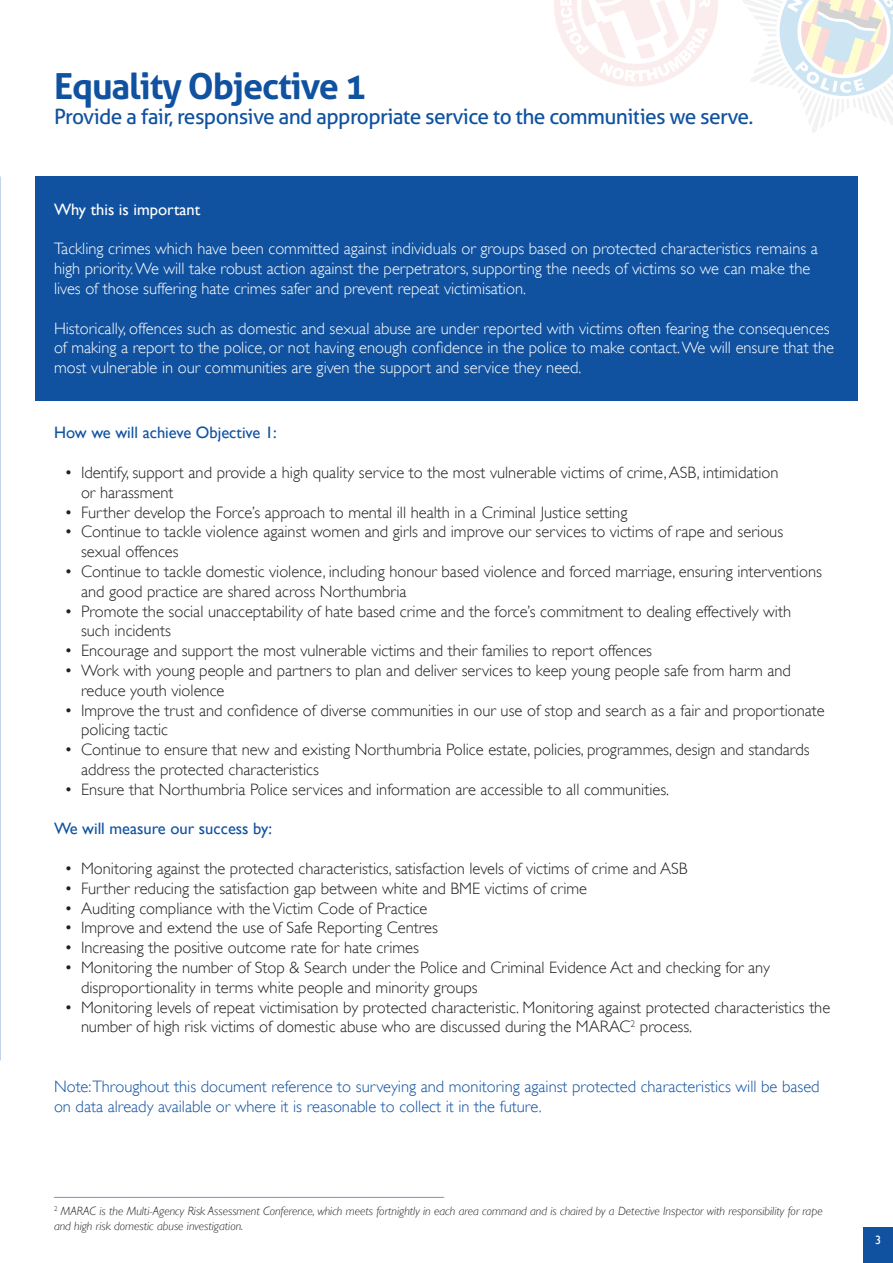
<style>
.page{position:relative;width:893px;height:1263px;background:#fff}
.page>*{position:absolute;margin:0;border:0;box-sizing:border-box;transform-origin:0 0}
.t1{font:700 36px "Aller";letter-spacing:-.03em;color:#1052a0}
.t2{font:21px "Aller";letter-spacing:-.03em;color:#1052a0}
.t3{font:300 16.5px/19.8px "Gill Sans";color:#231f20}
.t4{font:300 16.5px/19.8px "Gill Sans";color:#fff}
.t5{font:300 16.5px/19.8px "Gill Sans";color:#1052a0}
.t6{font:16.5px "Gill Sans";color:#1052a0}
.t7{font:16.5px "Gill Sans";color:#fff}
.t8{font:italic 300 12px/18.6px "Gill Sans";color:#231f20}
.t9{font:12px "Gill Sans";color:#fff}
.s1{font-style:normal;color:#1052a0}
</style>
<div class="page">
<div style="left:35px;top:176px;width:822px;height:225px;background:#1052a0"></div>
<svg style="left:554px;top:0;width:164px;height:86px"></svg>
<svg style="left:743px;top:0;width:150px;height:133px"></svg>
<div style="left:863px;top:1228px;width:30px;height:35px;background:#1052a0"></div>
<h1 class="t1" style="left:54px;top:64px;width:314px">Equality Objective 1</h1>
<p class="t2" style="left:54px;top:104px;width:701px">Provide a fair, responsive and appropriate service to the communities we serve.</p>
<p class="t7" style="left:54px;top:200px;width:148px">Why this is important</p>
<p class="t4" style="left:54px;top:238px;width:765px">Tackling crimes which have been committed against individuals or groups based on protected characteristics remains a high priority. We will take robust action against the perpetrators, supporting the needs of victims so we can make the lives of those suffering hate crimes safer and prevent repeat victimisation.</p>
<p class="t4" style="left:54px;top:318px;width:782px">Historically, offences such as domestic and sexual abuse are under reported with victims often fearing the consequences of making a report to the police, or not having enough confidence in the police to make contact. We will ensure that the most vulnerable in our communities are given the support and service they need.</p>
<p class="t6" style="left:54px;top:423px;width:224px">How we will achieve Objective 1:</p>
<p class="t3" style="left:81px;top:462px;width:699px;text-indent:-17px">• Identify, support and provide a high quality service to the most vulnerable victims of crime, ASB, intimidation or harassment</p>
<p class="t3" style="left:64px;top:501px;width:564px">• Further develop the Force’s approach to mental ill health in a Criminal Justice setting</p>
<p class="t3" style="left:81px;top:521px;width:704px;text-indent:-16px">• Continue to tackle violence against women and girls and improve our services to victims of rape and serious sexual offences</p>
<p class="t3" style="left:81px;top:561px;width:742px;text-indent:-16px">• Continue to tackle domestic violence, including honour based violence and forced marriage, ensuring interventions and good practice are shared across Northumbria</p>
<p class="t3" style="left:81px;top:600px;width:712px;text-indent:-16px">• Promote the social unacceptability of hate based crime and the force’s commitment to dealing effectively with such incidents</p>
<p class="t3" style="left:64px;top:640px;width:589px">• Encourage and support the most vulnerable victims and their families to report offences</p>
<p class="t3" style="left:81px;top:660px;width:711px;text-indent:-16px">• Work with young people and partners to plan and deliver services to keep young people safe from harm and reduce youth violence</p>
<p class="t3" style="left:81px;top:699px;width:745px;text-indent:-16px">• Improve the trust and confidence of diverse communities in our use of stop and search as a fair and proportionate policing tactic</p>
<p class="t3" style="left:81px;top:739px;width:730px;text-indent:-16px">• Continue to ensure that new and existing Northumbria Police estate, policies, programmes, design and standards address the protected characteristics</p>
<p class="t3" style="left:64px;top:779px;width:606px">• Ensure that Northumbria Police services and information are accessible to all communities.</p>
<p class="t6" style="left:54px;top:819px;width:220px">We will measure our success by:</p>
<p class="t3" style="left:64px;top:858px;width:625px">• Monitoring against the protected characteristics, satisfaction levels of victims of crime and ASB</p>
<p class="t3" style="left:64px;top:878px;width:524px">• Further reducing the satisfaction gap between white and BME victims of crime</p>
<p class="t3" style="left:64px;top:897px;width:365px">• Auditing compliance with the Victim Code of Practice</p>
<p class="t3" style="left:64px;top:917px;width:375px">• Improve and extend the use of Safe Reporting Centres</p>
<p class="t3" style="left:64px;top:937px;width:356px">• Increasing the positive outcome rate for hate crimes</p>
<p class="t3" style="left:81px;top:957px;width:690px;text-indent:-16px">• Monitoring the number of Stop &amp; Search under the Police and Criminal Evidence Act and checking for any disproportionality in terms white people and minority groups</p>
<p class="t3" style="left:81px;top:996px;width:751px;text-indent:-16px">• Monitoring levels of repeat victimisation by protected characteristic. Monitoring against protected characteristics the number of high risk victims of domestic abuse who are discussed during the MARAC<sup>2</sup> process.</p>
<p class="t5" style="left:54px;top:1076px;width:767px">Note:Throughout this document reference to surveying and monitoring against protected characteristics will be based on data already available or where it is reasonable to collect it in the future.</p>
<p class="t8" style="left:54px;top:1183px;width:770px"><span class="s1">_________________________________________________________________<br></span><sup>2</sup> MARAC is the Multi-Agency Risk Assessment Conference, which meets fortnightly in each area command and is chaired by a Detective Inspector with responsibility for rape</p>
<p class="t8" style="left:54px;top:1216px;width:191px">and high risk domestic abuse investigation.</p>
<p class="t9" style="left:875px;top:1232px;width:7px">3</p>
</div>
